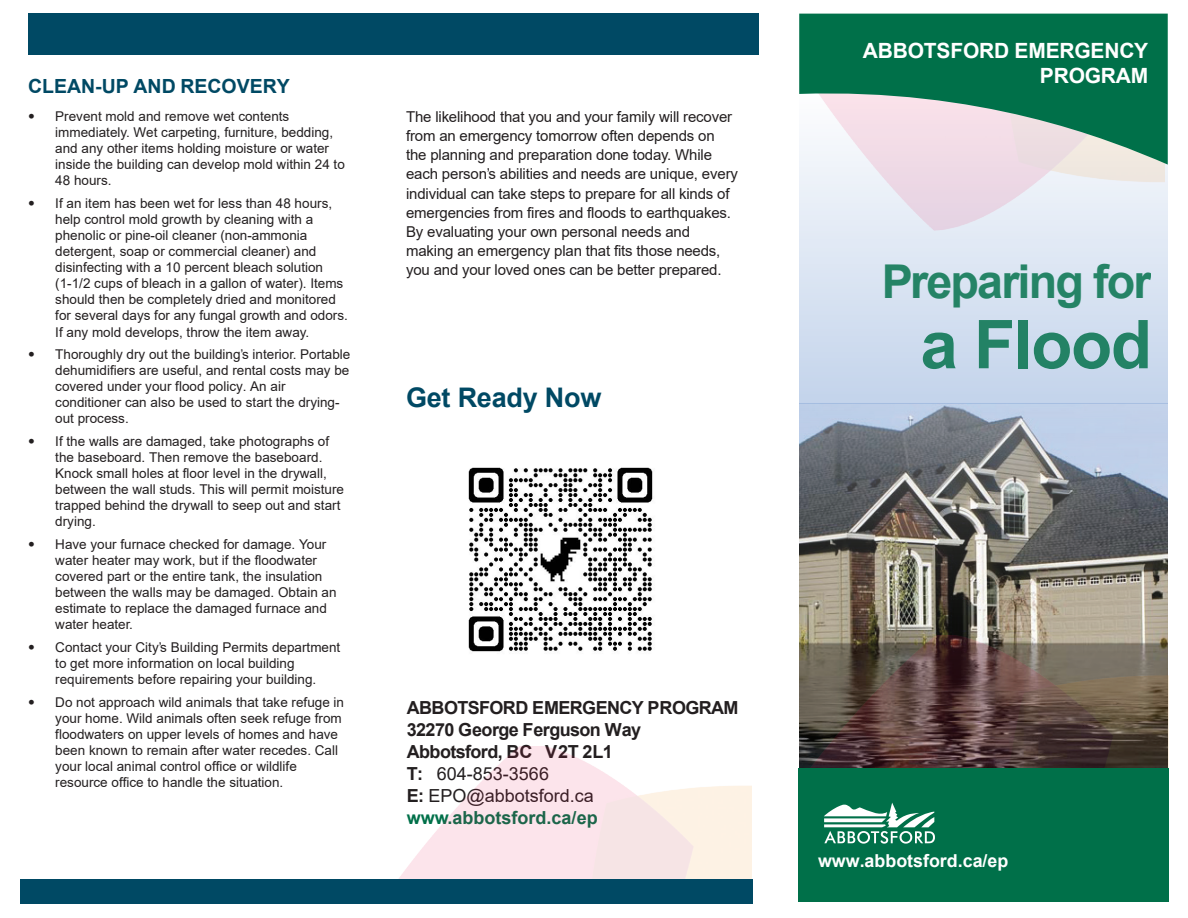
<style>
.page{position:relative;width:1188px;height:918px;background:#fff}
.page>*{position:absolute;margin:0;border:0;box-sizing:border-box;transform-origin:0 0}
.t1{font:700 67.35px "Arial";letter-spacing:-.02em;color:#007049}
.t2{font:700 46.65px "Arial";letter-spacing:-.04em;color:#007049}
.t3{font:700 27px "Arial";letter-spacing:-.01em;color:#004964}
.t4{font:700 21px/25.2px "Arial";letter-spacing:-.01em;color:#fff;text-align:right}
.t5{font:700 19.5px "Arial";color:#004964}
.t6{font:700 18px/21.9px "Arial";letter-spacing:-.035em;color:#231f20}
.t7{font:700 17.85px "Arial";color:#fff}
.t8{font:15px/19px "Arial";letter-spacing:-.01em;color:#231f20}
.t9{font:13.5px/16px "Arial";color:#231f20}
.s1{font-family:"Helvetica Neue LT Std";font-weight:200}
.s2{font-weight:400}
.s3{color:#007049}
</style>
<div class="page">
<img style="left:799px;top:404px;width:369px;height:364px">
<div style="left:28px;top:13px;width:731px;height:42px;background:#004964"></div>
<div style="left:798px;top:768px;width:371px;height:134px;background:#007049"></div>
<svg style="left:824px;top:803px;width:111px;height:41px"></svg>
<div style="left:21px;top:879px;width:732px;height:25px;background:#004964"></div>
<svg style="left:799px;top:165px;width:369px;height:239px;background:#d2def0"></svg>
<img style="left:799px;top:165px;width:365px;height:68px">
<img style="left:804px;top:636px;width:364px;height:132px">
<svg style="left:799px;top:14px;width:369px;height:151px;background:#51967e"></svg>
<img style="left:468px;top:467px;width:185px;height:185px">
<h3 class="t5" style="left:28px;top:73px;width:263px">CLEAN-UP AND RECOVERY</h3>
<p class="t9" style="left:55px;top:108px;width:291px;text-indent:-27px"><span class="s1">•</span> Prevent mold and remove wet contents immediately. Wet carpeting, furniture, bedding, and any other items holding moisture or water inside the building can develop mold within 24 to 48 hours.</p>
<p class="t9" style="left:55px;top:195px;width:294px;text-indent:-27px"><span class="s1">•</span> If an item has been wet for less than 48 hours, help control mold growth by cleaning with a phenolic or pine-oil cleaner (non-ammonia detergent, soap or commercial cleaner) and disinfecting with a 10 percent bleach solution (1-1/2 cups of bleach in a gallon of water). Items should then be completely dried and monitored for several days for any fungal growth and odors.<br>If any mold develops, throw the item away.</p>
<p class="t9" style="left:55px;top:347px;width:297px;text-indent:-27px"><span class="s1">•</span> Thoroughly dry out the building’s interior. Portable dehumidifiers are useful, and rental costs may be covered under your flood policy. An air conditioner can also be used to start the drying&shy;out process.</p>
<p class="t9" style="left:55px;top:433px;width:290px;text-indent:-27px"><span class="s1">•</span> If the walls are damaged, take photographs of the baseboard. Then remove the baseboard.<br>Knock small holes at floor level in the drywall, between the wall studs. This will permit moisture trapped behind the drywall to seep out and start drying.</p>
<p class="t9" style="left:55px;top:536px;width:283px;text-indent:-27px"><span class="s1">•</span> Have your furnace checked for damage. Your water heater may work, but if the floodwater covered part or the entire tank, the insulation between the walls may be damaged. Obtain an estimate to replace the damaged furnace and water heater.</p>
<p class="t9" style="left:55px;top:639px;width:287px;text-indent:-27px"><span class="s1">•</span> Contact your City’s Building Permits department to get more information on local building requirements before repairing your building.</p>
<p class="t9" style="left:55px;top:694px;width:290px;text-indent:-27px"><span class="s1">•</span> Do not approach wild animals that take refuge in your home. Wild animals often seek refuge from floodwaters on upper levels of homes and have been known to remain after water recedes. Call your local animal control office or wildlife resource office to handle the situation.</p>
<p class="t8" style="left:406px;top:107px;width:333px">The likelihood that you and your family will recover from an emergency tomorrow often depends on the planning and preparation done today. While each person’s abilities and needs are unique, every individual can take steps to prepare for all kinds of emergencies from fires and floods to earthquakes.<br>By evaluating your own personal needs and making an emergency plan that fits those needs, you and your loved ones can be better prepared.</p>
<h3 class="t3" style="left:406px;top:379px;width:197px">Get Ready Now</h3>
<h3 class="t6" style="left:407px;top:697px;width:333px">ABBOTSFORD EMERGENCY PROGRAM<br>32270 George Ferguson Way<br>Abbotsford, BC V2T 2L1<br>T: <span class="s2">604-853-3566<br></span>E: <span class="s2">EPO@abbotsford.ca </span><span class="s3">www.abbotsford.ca/ep</span></h3>
<h3 class="t4" style="left:863px;top:38px;width:287px">ABBOTSFORD EMERGENCY<br>PROGRAM</h3>
<h2 class="t2" style="left:881px;top:249px;width:272px">Preparing for</h2>
<h1 class="t1" style="left:920px;top:297px;width:233px">a Flood</h1>
<h3 class="t7" style="left:818px;top:848px;width:192px">www.abbotsford.ca/ep</h3>
</div>
